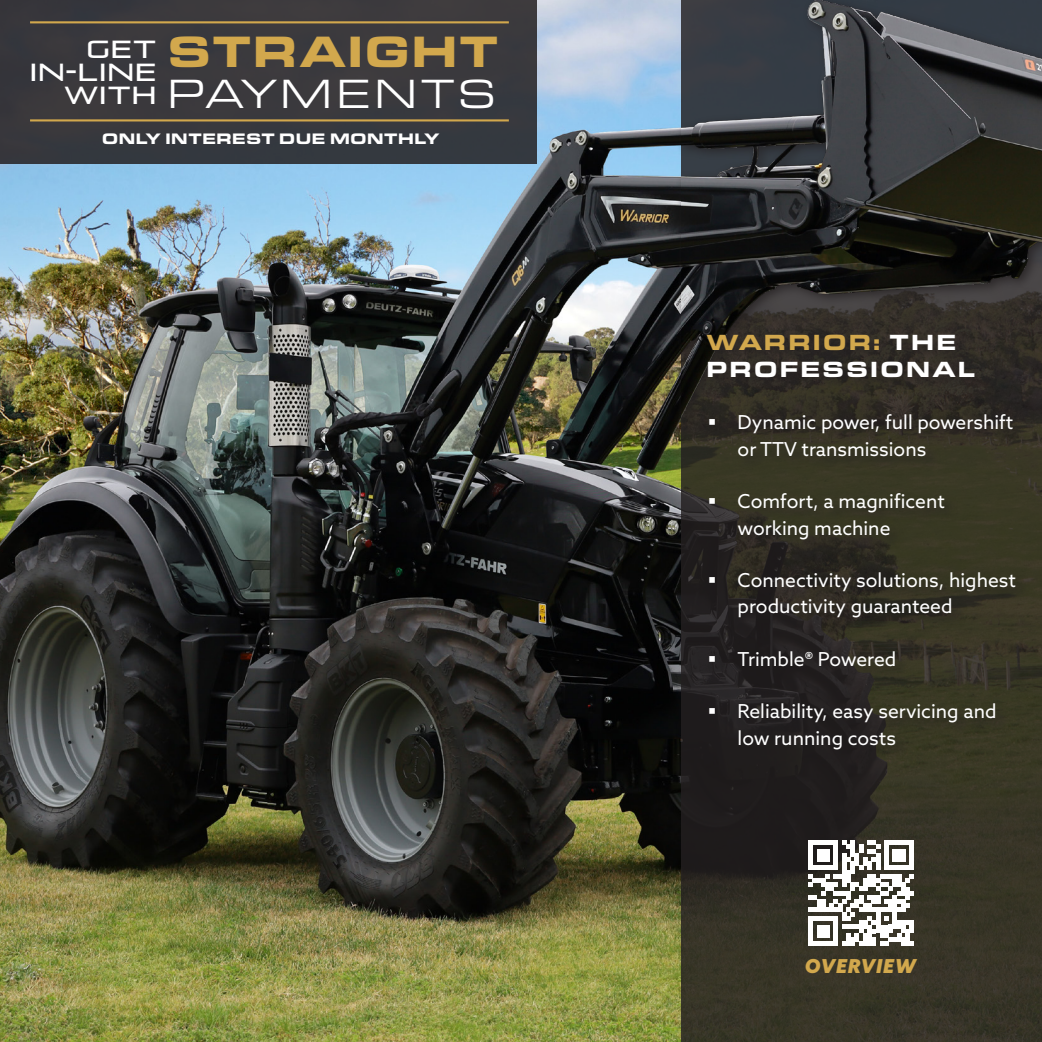
<style>
.page{position:relative;width:1042px;height:1042px;background:#fff}
.page>*{position:absolute;margin:0;border:0;box-sizing:border-box;transform-origin:0 0}
.t1{font:900 45.5px "Eurostile Ext";letter-spacing:.02em;color:#d2a84d}
.t2{font:42.35px "Eurostile Ext";letter-spacing:.08em;color:#fff}
.t3{font:24.68px/23.1px "Pirulen Rg";letter-spacing:.07em;color:#fff;text-align:right}
.t4{font:900 22.75px/27.3px "Eurostile Ext";letter-spacing:.07em;color:#fff}
.t5{font:19.25px/26.2px "Azo Sans";color:#fff}
.t6{font:italic 900 19.25px "Azo Sans";letter-spacing:.05em;color:#d2a84d}
.t7{font:900 15.75px "Eurostile Ext";color:#fff}
.s1{color:#d2a84d}
.s2{font-weight:700}
</style>
<div class="page">
<img style="left:0;top:0;width:681px;height:1042px">
<svg style="left:681px;top:428px;width:361px;height:614px;background:#302e23"></svg>
<div style="left:0;top:0;width:537px;height:164px;background:#3a393d"></div>
<hr style="left:30px;top:21px;width:479px;height:2px;background:#d2a84d">
<hr style="left:30px;top:119px;width:479px;height:2px;background:#d2a84d">
<img style="left:681px;top:0;width:361px;height:425px">
<div style="left:705px;top:332px;width:326px;height:432px;background:#231f20;opacity:.75"></div>
<svg style="left:808px;top:840px;width:106px;height:106px"></svg>
<svg style="left:709px;top:419px;width:6px;height:6px"></svg>
<svg style="left:709px;top:498px;width:6px;height:6px"></svg>
<svg style="left:709px;top:577px;width:6px;height:6px"></svg>
<svg style="left:709px;top:656px;width:6px;height:5px"></svg>
<svg style="left:709px;top:708px;width:6px;height:6px"></svg>
<p class="t3" style="left:30px;top:37px;width:127px">GET<br>IN-LINE<br>WITH</p>
<p class="t1" style="left:167px;top:18px;width:333px">STRAIGHT</p>
<p class="t2" style="left:167px;top:64px;width:330px">PAYMENTS</p>
<p class="t7" style="left:102px;top:127px;width:339px">ONLY INTEREST DUE MONTHLY</p>
<p class="t4" style="left:706px;top:327px;width:270px"><span class="s1">WARRIOR:</span> THE<br>PROFESSIONAL</p>
<p class="t5" style="left:737px;top:409px;width:277px">Dynamic power, full powershift or TTV transmissions</p>
<p class="t5" style="left:737px;top:488px;width:209px">Comfort, a magnificent working machine</p>
<p class="t5" style="left:737px;top:567px;width:280px">Connectivity solutions, highest productivity guaranteed</p>
<p class="t5" style="left:737px;top:645px;width:160px">Trimble<span class="s2">®</span> Powered</p>
<p class="t5" style="left:737px;top:698px;width:260px">Reliability, easy servicing and low running costs</p>
<p class="t6" style="left:805px;top:953px;width:113px">OVERVIEW</p>
</div>
